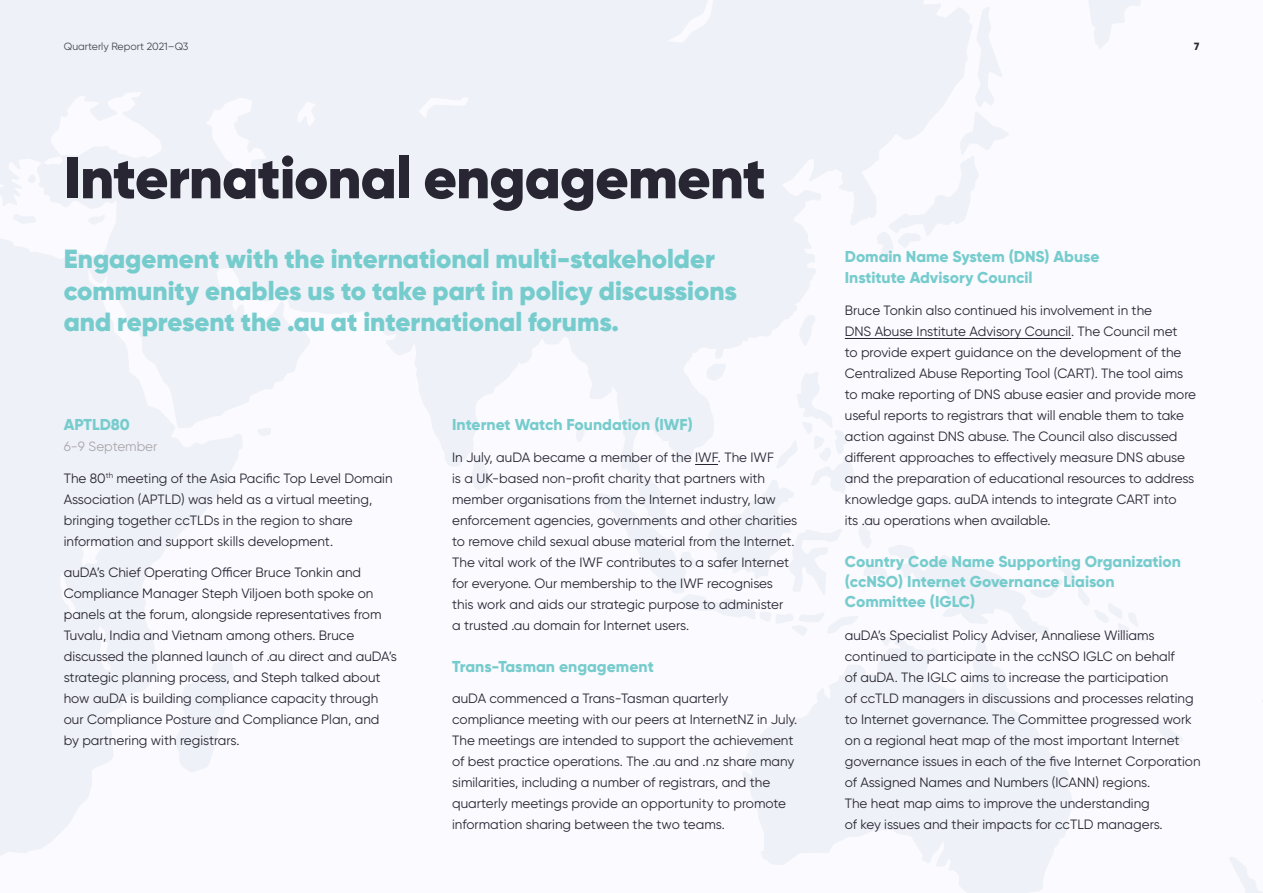
<style>
.page{position:relative;width:1263px;height:893px;background:#fff}
.page>*{position:absolute;margin:0;border:0;box-sizing:border-box;transform-origin:0 0}
.t1{font:900 58.5px "Gilroy";letter-spacing:-.01em;color:#292633}
.t2{font:900 26.25px/31.5px "Gilroy";color:#76cccd}
.t3{font:800 15.75px/20.2px "Gilroy";color:#76cccd}
.t4{font:13.5px/21px "Gilroy";color:#292633}
.t5{font:13.5px "Gilroy";color:#a9a8ad}
.t6{font:10.5px "Gilroy";color:#292633}
.t7{font:800 10.5px "Gilroy";color:#292633}
</style>
<div class="page">
<hr style="left:845px;top:338px;width:226px;height:1px;background:#292633">
<svg style="left:695px;top:464px;width:23px;height:1px"></svg>
<p class="t6" style="left:64px;top:40px;width:126px">Quarterly Report 2021–Q3</p>
<p class="t7" style="left:1194px;top:40px;width:7px">7</p>
<h1 class="t1" style="left:64px;top:141px;width:704px">International engagement</h1>
<h2 class="t2" style="left:64px;top:243px;width:675px">Engagement with the international multi-stakeholder community enables us to take part in policy discussions and represent the .au at international forums.</h2>
<p class="t3" style="left:64px;top:415px;width:68px">APTLD80</p>
<p class="t5" style="left:64px;top:438px;width:95px">6-9 September</p>
<p class="t4" style="left:64px;top:467px;width:330px">The 80<sup>th</sup> meeting of the Asia Pacific Top Level Domain Association (APTLD) was held as a virtual meeting, bringing together ccTLDs in the region to share information and support skills development.</p>
<p class="t4" style="left:64px;top:562px;width:335px">auDA’s Chief Operating Officer Bruce Tonkin and Compliance Manager Steph Viljoen both spoke on panels at the forum, alongside representatives from Tuvalu, India and Vietnam among others. Bruce discussed the planned launch of .au direct and auDA’s strategic planning process, and Steph talked about how auDA is building compliance capacity through our Compliance Posture and Compliance Plan, and by partnering with registrars.</p>
<p class="t3" style="left:452px;top:415px;width:242px">Internet Watch Foundation (IWF)</p>
<p class="t4" style="left:452px;top:446px;width:347px">In July, auDA became a member of the IWF. The IWF<br>is a UK-based non-profit charity that partners with member organisations from the Internet industry, law enforcement agencies, governments and other charities to remove child sexual abuse material from the Internet.<br>The vital work of the IWF contributes to a safer Internet for everyone. Our membership to the IWF recognises this work and aids our strategic purpose to administer<br>a trusted .au domain for Internet users.</p>
<p class="t3" style="left:452px;top:656px;width:203px">Trans-Tasman engagement</p>
<p class="t4" style="left:452px;top:688px;width:347px">auDA commenced a Trans-Tasman quarterly compliance meeting with our peers at InternetNZ in July.<br>The meetings are intended to support the achievement of best practice operations. The .au and .nz share many similarities, including a number of registrars, and the quarterly meetings provide an opportunity to promote information sharing between the two teams.</p>
<p class="t3" style="left:845px;top:247px;width:256px">Domain Name System (DNS) Abuse<br>Institute Advisory Council</p>
<p class="t4" style="left:845px;top:299px;width:353px">Bruce Tonkin also continued his involvement in the<br>DNS Abuse Institute Advisory Council. The Council met<br>to provide expert guidance on the development of the Centralized Abuse Reporting Tool (CART). The tool aims to make reporting of DNS abuse easier and provide more useful reports to registrars that will enable them to take action against DNS abuse. The Council also discussed different approaches to effectively measure DNS abuse and the preparation of educational resources to address knowledge gaps. auDA intends to integrate CART into<br>its .au operations when available.</p>
<p class="t3" style="left:845px;top:551px;width:338px">Country Code Name Supporting Organization (ccNSO) Internet Governance Liaison<br>Committee (IGLC)</p>
<p class="t4" style="left:845px;top:625px;width:357px">auDA’s Specialist Policy Adviser, Annaliese Williams continued to participate in the ccNSO IGLC on behalf<br>of auDA. The IGLC aims to increase the participation<br>of ccTLD managers in discussions and processes relating to Internet governance. The Committee progressed work on a regional heat map of the most important Internet governance issues in each of the five Internet Corporation of Assigned Names and Numbers (ICANN) regions.<br>The heat map aims to improve the understanding<br>of key issues and their impacts for ccTLD managers.</p>
</div>
